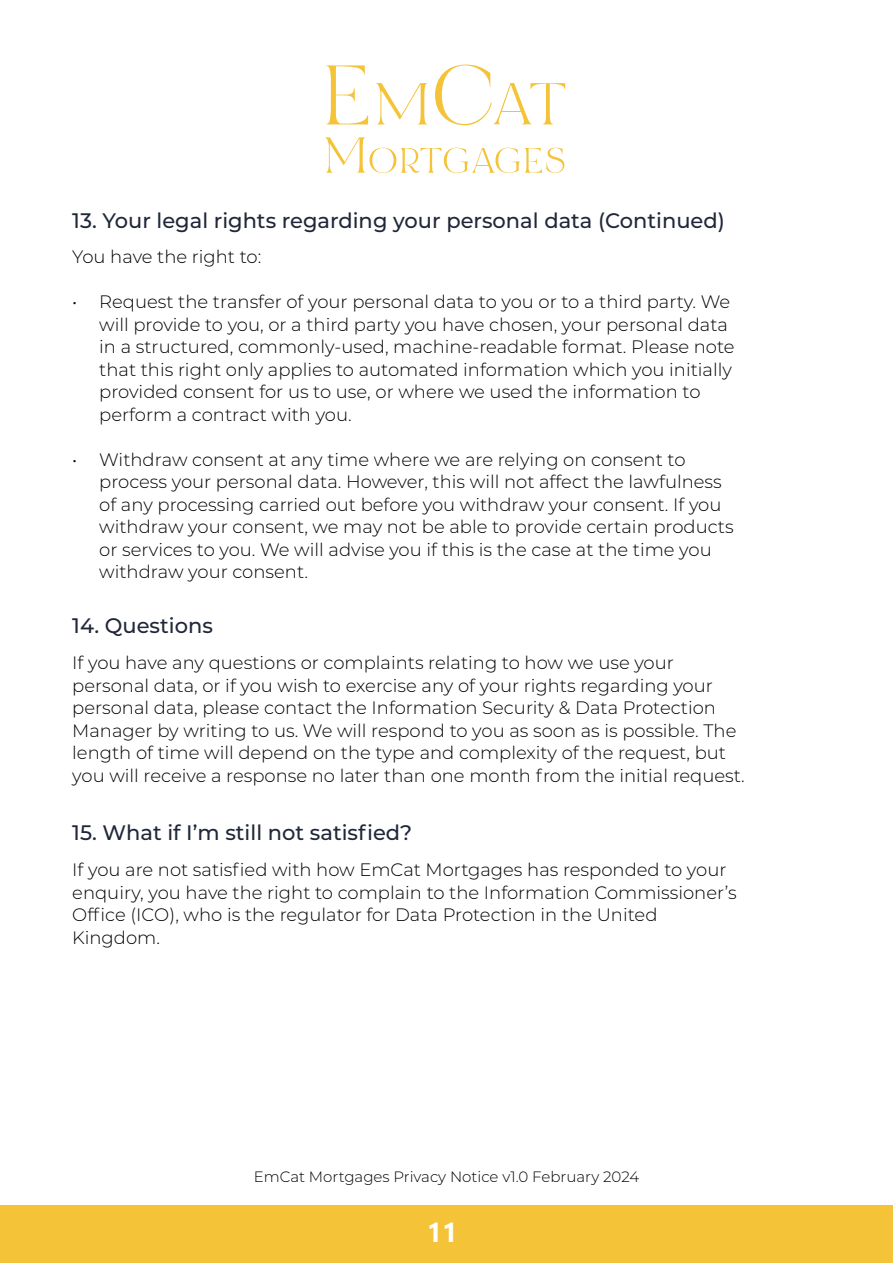
<style>
.page{position:relative;width:893px;height:1263px;background:#fff}
.page>*{position:absolute;margin:0;border:0;box-sizing:border-box;transform-origin:0 0}
.t1{font:700 27px "Segoe UI";color:#fff}
.t2{font:500 21px "Montserrat";color:#202738}
.t3{font:300 18px/22.5px "Montserrat";color:#000101}
.t4{font:300 15px "Montserrat";color:#000101}
</style>
<div class="page">
<svg style="left:376px;top:83px;width:52px;height:41px"></svg>
<svg style="left:326px;top:65px;width:42px;height:59px"></svg>
<svg style="left:325px;top:137px;width:240px;height:36px"></svg>
<svg style="left:435px;top:65px;width:130px;height:61px"></svg>
<div style="left:0;top:1205px;width:893px;height:58px;background:#f5c337"></div>
<p class="t2" style="left:72px;top:205px;width:654px">13. Your legal rights regarding your personal data (Continued)</p>
<p class="t3" style="left:72px;top:245px;width:191px">You have the right to:</p>
<p class="t3" style="left:99px;top:290px;width:637px;text-indent:-27px">• Request the transfer of your personal data to you or to a third party. We will provide to you, or a third party you have chosen, your personal data in a structured, commonly-used, machine-readable format. Please note that this right only applies to automated information which you initially provided consent for us to use, or where we used the information to perform a contract with you.</p>
<p class="t3" style="left:99px;top:447px;width:636px;text-indent:-27px">• Withdraw consent at any time where we are relying on consent to process your personal data. However, this will not affect the lawfulness of any processing carried out before you withdraw your consent. If you withdraw your consent, we may not be able to provide certain products or services to you. We will advise you if this is the case at the time you withdraw your consent.</p>
<p class="t2" style="left:72px;top:610px;width:142px">14. Questions</p>
<p class="t3" style="left:72px;top:651px;width:674px">If you have any questions or complaints relating to how we use your personal data, or if you wish to exercise any of your rights regarding your personal data, please contact the Information Security &amp; Data Protection Manager by writing to us. We will respond to you as soon as is possible. The length of time will depend on the type and complexity of the request, but you will receive a response no later than one month from the initial request.</p>
<p class="t2" style="left:72px;top:818px;width:341px">15. What if I’m still not satisfied?</p>
<p class="t3" style="left:72px;top:858px;width:666px">If you are not satisfied with how EmCat Mortgages has responded to your enquiry, you have the right to complain to the Information Commissioner’s Office (ICO), who is the regulator for Data Protection in the United Kingdom.</p>
<p class="t4" style="left:254px;top:1166px;width:387px">EmCat Mortgages Privacy Notice v1.0 February 2024</p>
<h1 class="t1" style="left:431px;top:1196px;width:17px">2</h1>
<h1 class="t1" style="left:427px;top:1207px;width:33px">11</h1>
</div>
